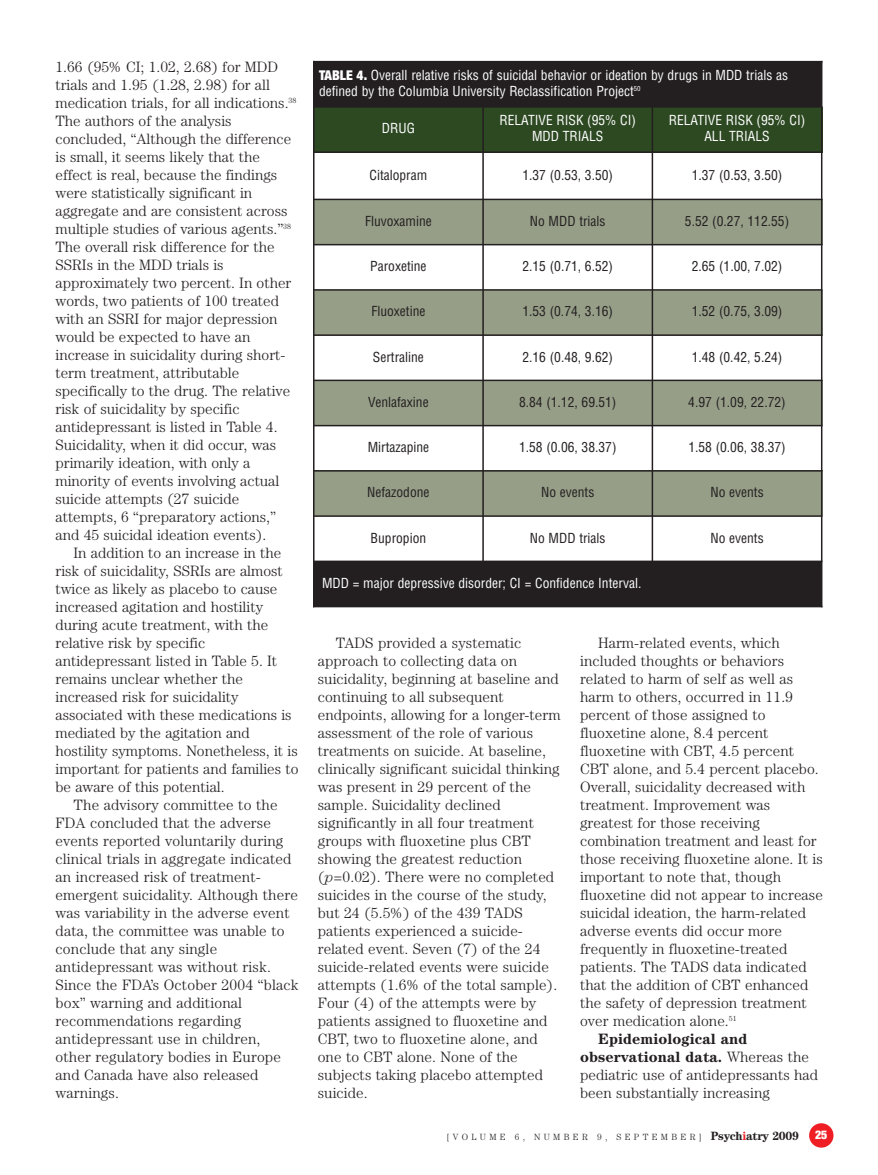
<style>
.page{position:relative;width:878px;height:1175px;background:#fff}
.page>*{position:absolute;margin:0;border:0;box-sizing:border-box;transform-origin:0 0}
.t1{font:300 15px/18px "Century Std";letter-spacing:.005em;color:#231f20}
.t2{font:700 15px "Century Std";letter-spacing:.005em;color:#231f20}
.t3{font:condensed 13.5px "Helvetica";color:#231f20}
.t4{font:condensed 13.5px/16.2px "Helvetica";color:#fff;text-align:center}
.t5{font:900 condensed 12px "Helvetica Neue LT Std";color:#fff}
.t6{font:300 9px "Century Std";letter-spacing:.365em;color:#231f20}
.s1{font-family:"Helvetica Neue LT Std";font-weight:900}
.s2{font-style:italic}
.s3{font-weight:300}
.s4{font-weight:700;font-size:12px}
.s5{font-weight:700;font-size:12px;color:#ee1e24}
</style>
<div class="page">
<div style="left:809px;top:1123px;width:24px;height:24px;background:#ee1e24;border-radius:50%"></div>
<div style="left:313px;top:61px;width:508px;height:46px;background:#231f20"></div>
<div style="left:313px;top:107px;width:170px;height:45px;background:#2d4922"></div>
<div style="left:483px;top:107px;width:169px;height:45px;background:#2d4922"></div>
<div style="left:652px;top:107px;width:170px;height:45px;background:#2d4922"></div>
<div style="left:313px;top:199px;width:170px;height:46px;background:#969e88"></div>
<div style="left:483px;top:199px;width:169px;height:46px;background:#969e88"></div>
<div style="left:652px;top:199px;width:170px;height:46px;background:#969e88"></div>
<div style="left:313px;top:290px;width:170px;height:45px;background:#969e88"></div>
<div style="left:483px;top:290px;width:169px;height:45px;background:#969e88"></div>
<div style="left:652px;top:290px;width:170px;height:45px;background:#969e88"></div>
<div style="left:313px;top:380px;width:170px;height:45px;background:#969e88"></div>
<div style="left:483px;top:380px;width:169px;height:45px;background:#969e88"></div>
<div style="left:652px;top:380px;width:170px;height:45px;background:#969e88"></div>
<div style="left:313px;top:471px;width:170px;height:45px;background:#969e88"></div>
<div style="left:483px;top:471px;width:169px;height:45px;background:#969e88"></div>
<div style="left:652px;top:471px;width:170px;height:45px;background:#969e88"></div>
<div style="left:313px;top:561px;width:508px;height:46px;background:#231f20"></div>
<hr style="left:313px;top:61px;width:1px;height:546px;background:#231f20">
<hr style="left:482px;top:106px;width:2px;height:456px;background:#231f20">
<hr style="left:651px;top:106px;width:2px;height:456px;background:#231f20">
<hr style="left:820px;top:61px;width:2px;height:546px;background:#231f20">
<hr style="left:313px;top:106px;width:509px;height:2px;background:#231f20">
<hr style="left:313px;top:151px;width:509px;height:2px;background:#231f20">
<hr style="left:313px;top:199px;width:509px;height:1px;background:#231f20">
<hr style="left:313px;top:244px;width:509px;height:1px;background:#231f20">
<hr style="left:313px;top:289px;width:509px;height:2px;background:#231f20">
<hr style="left:313px;top:334px;width:509px;height:2px;background:#231f20">
<hr style="left:313px;top:379px;width:509px;height:2px;background:#231f20">
<hr style="left:313px;top:425px;width:509px;height:1px;background:#231f20">
<hr style="left:313px;top:470px;width:509px;height:1px;background:#231f20">
<hr style="left:313px;top:515px;width:509px;height:2px;background:#231f20">
<hr style="left:313px;top:560px;width:509px;height:2px;background:#231f20">
<p class="t1" style="left:56px;top:59px;width:242px">1.66 (95% CI; 1.02, 2.68) for MDD trials and 1.95 (1.28, 2.98) for all medication trials, for all indications.<sup>38<br></sup>The authors of the analysis concluded, “Although the difference is small, it seems likely that the effect is real, because the findings were statistically significant in aggregate and are consistent across multiple studies of various agents.”<sup>38<br></sup>The overall risk difference for the SSRIs in the MDD trials is approximately two percent. In other words, two patients of 100 treated with an SSRI for major depression would be expected to have an increase in suicidality during short&shy;term treatment, attributable specifically to the drug. The relative risk of suicidality by specific antidepressant is listed in Table 4.<br>Suicidality, when it did occur, was primarily ideation, with only a minority of events involving actual suicide attempts (27 suicide attempts, 6 “preparatory actions,” and 45 suicidal ideation events).</p>
<p class="t1" style="left:56px;top:545px;width:244px;text-indent:18px">In addition to an increase in the risk of suicidality, SSRIs are almost twice as likely as placebo to cause increased agitation and hostility during acute treatment, with the relative risk by specific antidepressant listed in Table 5. It remains unclear whether the increased risk for suicidality associated with these medications is mediated by the agitation and hostility symptoms. Nonetheless, it is important for patients and families to be aware of this potential.</p>
<p class="t1" style="left:56px;top:797px;width:244px;text-indent:18px">The advisory committee to the<br>FDA concluded that the adverse events reported voluntarily during clinical trials in aggregate indicated an increased risk of treatment&shy;emergent suicidality. Although there was variability in the adverse event data, the committee was unable to conclude that any single antidepressant was without risk.<br>Since the FDA’s October 2004 “black box” warning and additional recommendations regarding antidepressant use in children, other regulatory bodies in Europe and Canada have also released warnings.</p>
<p class="t4" style="left:319px;top:67px;width:470px;line-height:16.6px;text-align:left"><span class="s1">TABLE 4.</span> Overall relative risks of suicidal behavior or ideation by drugs in MDD trials as defined by the Columbia University Reclassification Project<sup>50</sup></p>
<p class="t4" style="left:382px;top:120px;width:34px">DRUG</p>
<p class="t4" style="left:499px;top:112px;width:138px">RELATIVE RISK (95% CI)<br>MDD TRIALS</p>
<p class="t4" style="left:668px;top:112px;width:138px">RELATIVE RISK (95% CI)<br>ALL TRIALS</p>
<p class="t3" style="left:369px;top:167px;width:59px">Citalopram</p>
<p class="t3" style="left:522px;top:167px;width:92px">1.37 (0.53, 3.50)</p>
<p class="t3" style="left:691px;top:167px;width:92px">1.37 (0.53, 3.50)</p>
<p class="t3" style="left:365px;top:213px;width:68px">Fluvoxamine</p>
<p class="t3" style="left:530px;top:213px;width:77px">No MDD trials</p>
<p class="t3" style="left:685px;top:213px;width:106px">5.52 (0.27, 112.55)</p>
<p class="t3" style="left:370px;top:258px;width:58px">Paroxetine</p>
<p class="t3" style="left:522px;top:258px;width:92px">2.15 (0.71, 6.52)</p>
<p class="t3" style="left:691px;top:258px;width:92px">2.65 (1.00, 7.02)</p>
<p class="t3" style="left:371px;top:304px;width:55px">Fluoxetine</p>
<p class="t3" style="left:522px;top:304px;width:92px">1.53 (0.74, 3.16)</p>
<p class="t3" style="left:691px;top:304px;width:92px">1.52 (0.75, 3.09)</p>
<p class="t3" style="left:373px;top:349px;width:52px">Sertraline</p>
<p class="t3" style="left:522px;top:349px;width:92px">2.16 (0.48, 9.62)</p>
<p class="t3" style="left:691px;top:349px;width:92px">1.48 (0.42, 5.24)</p>
<p class="t3" style="left:368px;top:394px;width:62px">Venlafaxine</p>
<p class="t3" style="left:519px;top:394px;width:99px">8.84 (1.12, 69.51)</p>
<p class="t3" style="left:688px;top:394px;width:99px">4.97 (1.09, 22.72)</p>
<p class="t3" style="left:367px;top:439px;width:63px">Mirtazapine</p>
<p class="t3" style="left:519px;top:439px;width:99px">1.58 (0.06, 38.37)</p>
<p class="t3" style="left:688px;top:439px;width:99px">1.58 (0.06, 38.37)</p>
<p class="t3" style="left:367px;top:485px;width:64px">Nefazodone</p>
<p class="t3" style="left:541px;top:485px;width:55px">No events</p>
<p class="t3" style="left:710px;top:485px;width:55px">No events</p>
<p class="t3" style="left:370px;top:530px;width:57px">Bupropion</p>
<p class="t3" style="left:530px;top:530px;width:77px">No MDD trials</p>
<p class="t3" style="left:710px;top:530px;width:55px">No events</p>
<p class="t4" style="left:322px;top:575px;width:321px">MDD = major depressive disorder; CI = Confidence Interval.</p>
<p class="t1" style="left:318px;top:635px;width:244px;text-indent:18px">TADS provided a systematic approach to collecting data on suicidality, beginning at baseline and continuing to all subsequent endpoints, allowing for a longer-term assessment of the role of various treatments on suicide. At baseline, clinically significant suicidal thinking was present in 29 percent of the sample. Suicidality declined significantly in all four treatment groups with fluoxetine plus CBT showing the greatest reduction (<span class="s2">p</span>=0.02). There were no completed suicides in the course of the study, but 24 (5.5%) of the 439 TADS patients experienced a suicide&shy;related event. Seven (7) of the 24 suicide-related events were suicide attempts (1.6% of the total sample).<br>Four (4) of the attempts were by patients assigned to fluoxetine and<br>CBT, two to fluoxetine alone, and one to CBT alone. None of the subjects taking placebo attempted suicide.</p>
<p class="t1" style="left:598px;top:635px;width:183px">Harm-related events, which</p>
<p class="t1" style="left:580px;top:653px;width:205px">included thoughts or behaviors</p>
<p class="t1" style="left:580px;top:671px;width:214px">related to harm of self as well as</p>
<p class="t1" style="left:580px;top:689px;width:214px">harm to others, occurred in 11.9</p>
<p class="t1" style="left:580px;top:707px;width:187px">percent of those assigned to</p>
<p class="t1" style="left:580px;top:725px;width:190px">fluoxetine alone, 8.4 percent</p>
<p class="t1" style="left:580px;top:743px;width:215px">fluoxetine with CBT, 4.5 percent</p>
<p class="t1" style="left:580px;top:761px;width:240px">CBT alone, and 5.4 percent placebo.</p>
<p class="t1" style="left:580px;top:779px;width:227px">Overall, suicidality decreased with</p>
<p class="t1" style="left:580px;top:797px;width:192px">treatment. Improvement was</p>
<p class="t1" style="left:580px;top:815px;width:181px">greatest for those receiving</p>
<p class="t1" style="left:580px;top:833px;width:238px">combination treatment and least for</p>
<p class="t1" style="left:580px;top:851px;width:244px">those receiving fluoxetine alone. It is</p>
<p class="t1" style="left:580px;top:869px;width:203px">important to note that, though</p>
<p class="t1" style="left:580px;top:887px;width:244px">fluoxetine did not appear to increase</p>
<p class="t1" style="left:580px;top:905px;width:227px">suicidal ideation, the harm-related</p>
<p class="t1" style="left:580px;top:923px;width:203px">adverse events did occur more</p>
<p class="t1" style="left:580px;top:941px;width:209px">frequently in fluoxetine-treated</p>
<p class="t1" style="left:580px;top:959px;width:228px">patients. The TADS data indicated</p>
<p class="t1" style="left:580px;top:977px;width:230px">that the addition of CBT enhanced</p>
<p class="t1" style="left:580px;top:995px;width:228px">the safety of depression treatment</p>
<p class="t1" style="left:580px;top:1013px;width:158px">over medication alone.<sup>51</sup></p>
<p class="t2" style="left:598px;top:1034px;width:151px">Epidemiological and</p>
<p class="t2" style="left:580px;top:1052px;width:230px">observational data. <span class="s3">Whereas the</span></p>
<p class="t1" style="left:580px;top:1067px;width:240px">pediatric use of antidepressants had</p>
<p class="t1" style="left:580px;top:1085px;width:191px">been substantially increasing</p>
<p class="t6" style="left:447px;top:1133px;width:353px">[VOLUME 6, NUMBER 9, SEPTEMBER] <span class="s4">Psych</span><span class="s5">i</span><span class="s4">atry 2009</span></p>
<p class="t5" style="left:815px;top:1130px;width:14px">25</p>
</div>
